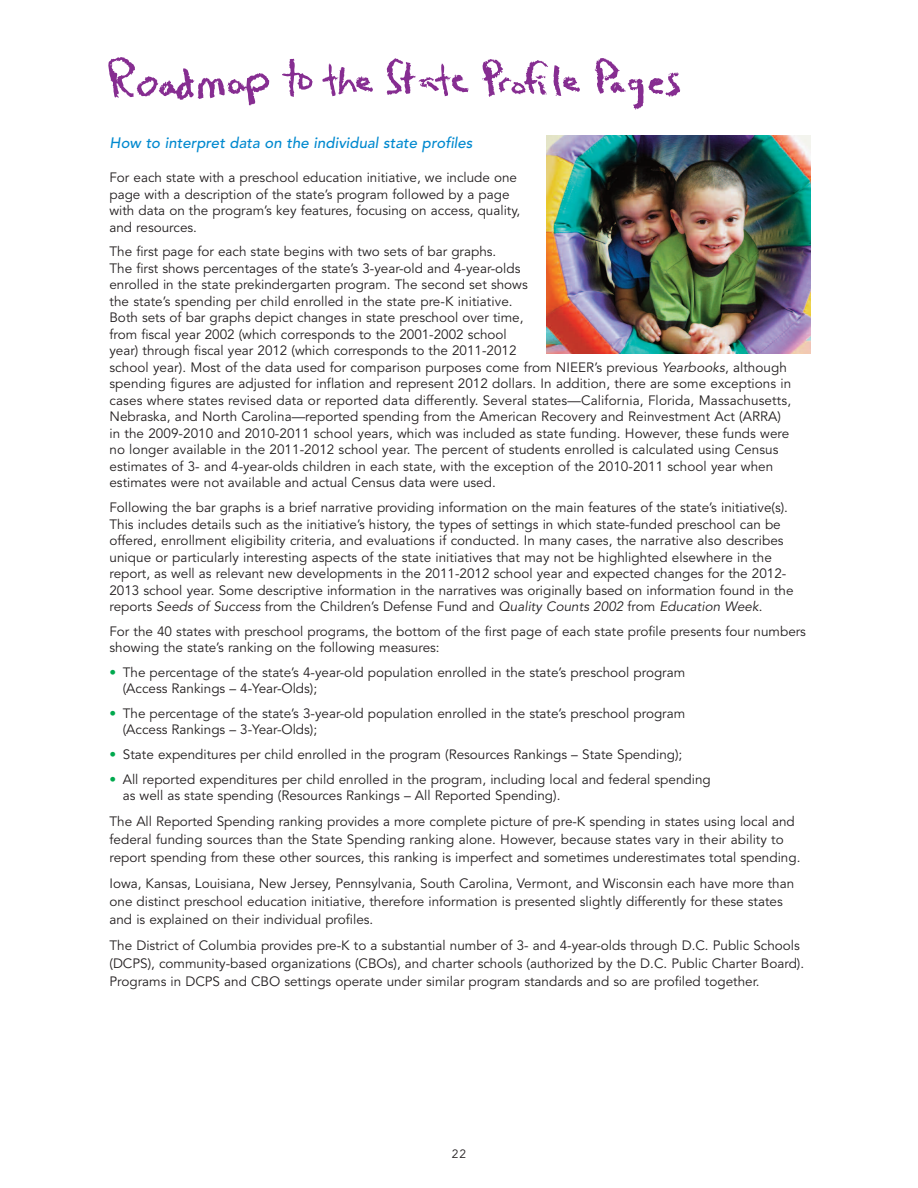
<style>
.page{position:relative;width:918px;height:1188px;background:#fff}
.page>*{position:absolute;margin:0;border:0;box-sizing:border-box;transform-origin:0 0}
.t1{font:italic 500 15px "Avenir";letter-spacing:.005em;color:#0089cf}
.t2{font:13.5px/16.5px "Avenir";color:#231f20}
.t3{font:12px "Avenir";color:#231f20}
.s1{font-style:italic}
.s2{color:#00a94e}
</style>
<div class="page">
<svg style="left:595px;top:58px;width:85px;height:52px"></svg>
<svg style="left:282px;top:58px;width:31px;height:39px"></svg>
<svg style="left:386px;top:58px;width:83px;height:38px"></svg>
<svg style="left:482px;top:59px;width:98px;height:38px"></svg>
<svg style="left:108px;top:57px;width:162px;height:49px"></svg>
<svg style="left:322px;top:63px;width:51px;height:33px"></svg>
<img style="left:547px;top:135px;width:263px;height:219px">
<p class="t1" style="left:109px;top:136px;width:365px">How to interpret data on the individual state profiles</p>
<p class="t2" style="left:109px;top:171px;width:412px">For each state with a preschool education initiative, we include one page with a description of the state’s program followed by a page with data on the program’s key features, focusing on access, quality, and resources.</p>
<p class="t2" style="left:109px;top:245px;width:683px">The first page for each state begins with two sets of bar graphs.<br>The first shows percentages of the state’s 3-year-old and 4-year-olds<br>enrolled in the state prekindergarten program. The second set shows<br>the state’s spending per child enrolled in the state pre-K initiative.<br>Both sets of bar graphs depict changes in state preschool over time,<br>from fiscal year 2002 (which corresponds to the 2001-2002 school<br>year) through fiscal year 2012 (which corresponds to the 2011-2012<br>school year). Most of the data used for comparison purposes come from NIEER’s previous <span class="s1">Yearbooks</span>, although spending figures are adjusted for inflation and represent 2012 dollars. In addition, there are some exceptions in cases where states revised data or reported data differently. Several states—California, Florida, Massachusetts, Nebraska, and North Carolina—reported spending from the American Recovery and Reinvestment Act (ARRA) in the 2009-2010 and 2010-2011 school years, which was included as state funding. However, these funds were no longer available in the 2011-2012 school year. The percent of students enrolled is calculated using Census estimates of 3- and 4-year-olds children in each state, with the exception of the 2010-2011 school year when estimates were not available and actual Census data were used.</p>
<p class="t2" style="left:109px;top:500px;width:686px">Following the bar graphs is a brief narrative providing information on the main features of the state’s initiative(s).<br>This includes details such as the initiative’s history, the types of settings in which state-funded preschool can be offered, enrollment eligibility criteria, and evaluations if conducted. In many cases, the narrative also describes unique or particularly interesting aspects of the state initiatives that may not be highlighted elsewhere in the report, as well as relevant new developments in the 2011-2012 school year and expected changes for the 2012- 2013 school year. Some descriptive information in the narratives was originally based on information found in the reports <span class="s1">Seeds of Success</span> from the Children’s Defense Fund and <span class="s1">Quality Counts 2002</span> from <span class="s1">Education Week</span>.</p>
<p class="t2" style="left:109px;top:624px;width:698px">For the 40 states with preschool programs, the bottom of the first page of each state profile presents four numbers showing the state’s ranking on the following measures:</p>
<p class="t2" style="left:123px;top:665px;width:564px;text-indent:-13px"><span class="s2">•</span> The percentage of the state’s 4-year-old population enrolled in the state’s preschool program (Access Rankings – 4-Year-Olds);</p>
<p class="t2" style="left:123px;top:706px;width:564px;text-indent:-13px"><span class="s2">•</span> The percentage of the state’s 3-year-old population enrolled in the state’s preschool program (Access Rankings – 3-Year-Olds);</p>
<p class="t2" style="left:109px;top:747px;width:574px"><span class="s2">•</span> State expenditures per child enrolled in the program (Resources Rankings – State Spending);</p>
<p class="t2" style="left:123px;top:772px;width:589px;text-indent:-13px"><span class="s2">•</span> All reported expenditures per child enrolled in the program, including local and federal spending as well as state spending (Resources Rankings – All Reported Spending).</p>
<p class="t2" style="left:109px;top:814px;width:692px;line-height:18px">The All Reported Spending ranking provides a more complete picture of pre-K spending in states using local and federal funding sources than the State Spending ranking alone. However, because states vary in their ability to report spending from these other sources, this ranking is imperfect and sometimes underestimates total spending.</p>
<p class="t2" style="left:110px;top:876px;width:686px;line-height:18px">Iowa, Kansas, Louisiana, New Jersey, Pennsylvania, South Carolina, Vermont, and Wisconsin each have more than one distinct preschool education initiative, therefore information is presented slightly differently for these states and is explained on their individual profiles.</p>
<p class="t2" style="left:110px;top:938px;width:696px;line-height:18px">The District of Columbia provides pre-K to a substantial number of 3- and 4-year-olds through D.C. Public Schools (DCPS), community-based organizations (CBOs), and charter schools (authorized by the D.C. Public Charter Board).<br>Programs in DCPS and CBO settings operate under similar program standards and so are profiled together.</p>
<p class="t3" style="left:452px;top:1149px;width:16px">22</p>
</div>
